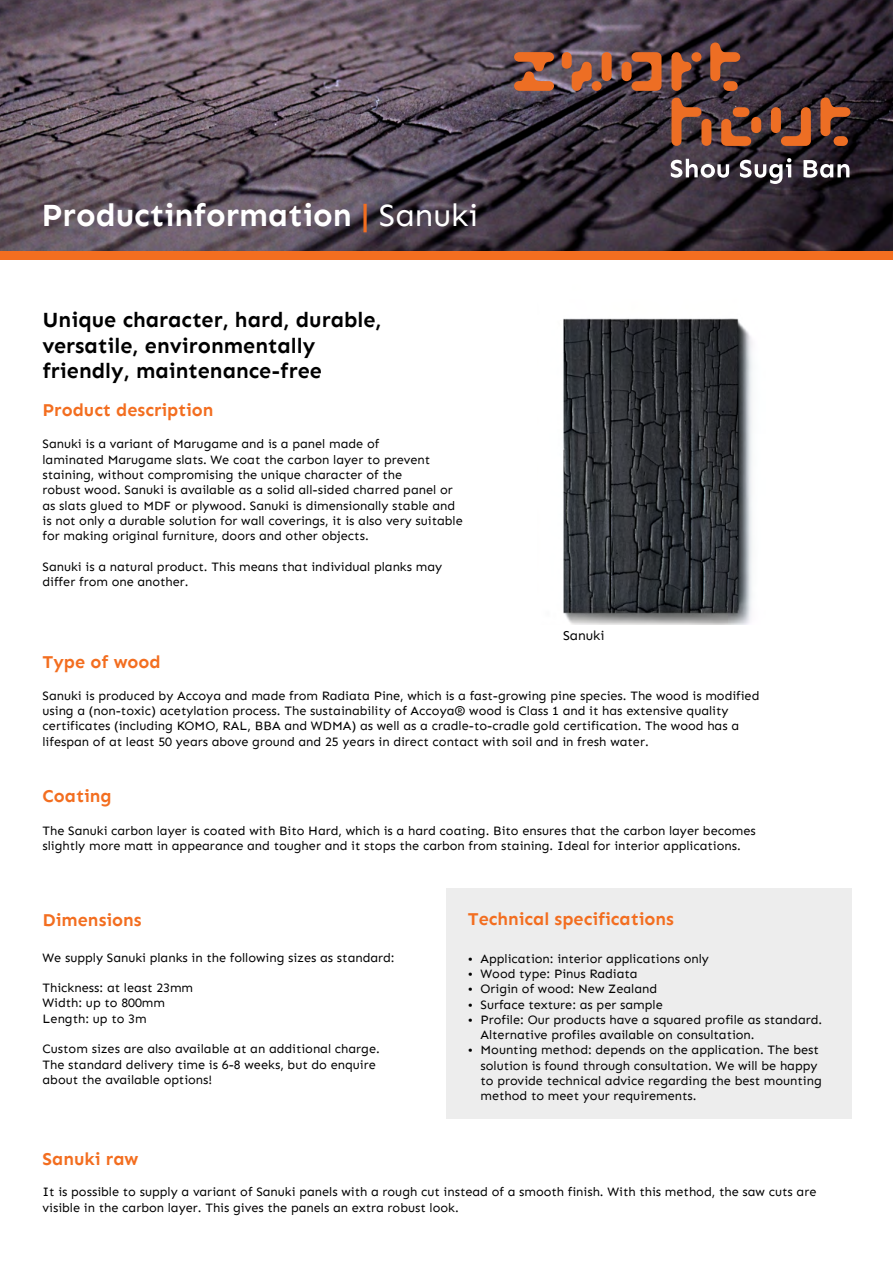
<style>
.page{position:relative;width:893px;height:1263px;background:#fff}
.page>*{position:absolute;margin:0;border:0;box-sizing:border-box;transform-origin:0 0}
.t1{font:700 32.25px "Sen";color:#fff}
.t2{font:700 21.6px/26px "Sen";color:#000}
.t3{font:700 18px "Sen";color:#f36e20}
.t4{font:13.5px "Sen";color:#000}
.t5{font:12.75px/15.3px "Sen";color:#000}
.s1{color:#f36e20}
.s2{font-weight:400}
</style>
<div class="page">
<img style="left:0;top:0;width:893px;height:251px">
<svg style="left:514px;top:52px;width:40px;height:39px;background:#b0603b"></svg>
<svg style="left:622px;top:52px;width:39px;height:39px;background:#a2532d"></svg>
<svg style="left:671px;top:52px;width:30px;height:39px"></svg>
<svg style="left:771px;top:107px;width:40px;height:39px;background:#914d2c"></svg>
<svg style="left:721px;top:107px;width:40px;height:39px;background:#884a2d"></svg>
<svg style="left:562px;top:52px;width:50px;height:39px;background:#9d5f48"></svg>
<svg style="left:710px;top:43px;width:30px;height:48px"></svg>
<svg style="left:820px;top:98px;width:30px;height:48px"></svg>
<svg style="left:671px;top:98px;width:40px;height:48px;background:#8c4d30"></svg>
<svg style="left:671px;top:158px;width:178px;height:26px"></svg>
<div style="left:0;top:251px;width:893px;height:8px;background:#f36e20"></div>
<img style="left:563px;top:318px;width:190px;height:306px">
<div style="left:446px;top:889px;width:405px;height:230px;background:#ededed"></div>
<h1 class="t1" style="left:42px;top:196px;width:438px">Productinformation <span class="s1">|</span> <span class="s2">Sanuki</span></h1>
<h2 class="t2" style="left:43px;top:307px;width:340px">Unique character, hard, durable, versatile, environmentally friendly, maintenance-free</h2>
<h3 class="t3" style="left:43px;top:400px;width:173px">Product description</h3>
<p class="t5" style="left:43px;top:436px;width:422px">Sanuki is a variant of Marugame and is a panel made of<br>laminated Marugame slats. We coat the carbon layer to prevent staining, without compromising the unique character of the<br>robust wood. Sanuki is available as a solid all-sided charred panel or as slats glued to MDF or plywood. Sanuki is dimensionally stable and is not only a durable solution for wall coverings, it is also very suitable for making original furniture, doors and other objects.</p>
<p class="t5" style="left:43px;top:559px;width:401px">Sanuki is a natural product. This means that individual planks may differ from one another.</p>
<h3 class="t3" style="left:43px;top:652px;width:120px">Type of wood</h3>
<p class="t4" style="left:563px;top:627px;width:43px">Sanuki</p>
<p class="t5" style="left:43px;top:688px;width:718px">Sanuki is produced by Accoya and made from Radiata Pine, which is a fast-growing pine species. The wood is modified using a (non-toxic) acetylation process. The sustainability of Accoya® wood is Class 1 and it has extensive quality certificates (including KOMO, RAL, BBA and WDMA) as well as a cradle-to-cradle gold certification. The wood has a lifespan of at least 50 years above ground and 25 years in direct contact with soil and in fresh water.</p>
<h3 class="t3" style="left:43px;top:786px;width:71px">Coating</h3>
<p class="t5" style="left:42px;top:823px;width:715px">The Sanuki carbon layer is coated with Bito Hard, which is a hard coating. Bito ensures that the carbon layer becomes slightly more matt in appearance and tougher and it stops the carbon from staining. Ideal for interior applications.</p>
<h3 class="t3" style="left:43px;top:909px;width:101px">Dimensions</h3>
<p class="t5" style="left:43px;top:949px;width:354px">We supply Sanuki planks in the following sizes as standard:</p>
<p class="t5" style="left:43px;top:980px;width:152px">Thickness: at least 23mm<br>Width: up to 800mm<br>Length: up to 3m</p>
<p class="t5" style="left:43px;top:1041px;width:339px">Custom sizes are also available at an additional charge.<br>The standard delivery time is 6-8 weeks, but do enquire about the available options!</p>
<h3 class="t3" style="left:43px;top:1149px;width:97px">Sanuki raw</h3>
<h3 class="t3" style="left:468px;top:908px;width:208px">Technical specifications</h3>
<p class="t5" style="left:468px;top:951px;width:243px">• Application: interior applications only</p>
<p class="t5" style="left:468px;top:966px;width:171px">• Wood type: Pinus Radiata</p>
<p class="t5" style="left:468px;top:981px;width:191px">• Origin of wood: New Zealand</p>
<p class="t5" style="left:468px;top:996px;width:197px">• Surface texture: as per sample</p>
<p class="t5" style="left:480px;top:1012px;width:343px;text-indent:-13px">• Profile: Our products have a squared profile as standard.<br>Alternative profiles available on consultation.</p>
<p class="t5" style="left:480px;top:1042px;width:343px;text-indent:-13px">• Mounting method: depends on the application. The best solution is found through consultation. We will be happy to provide technical advice regarding the best mounting method to meet your requirements.</p>
<p class="t5" style="left:42px;top:1184px;width:775px">It is possible to supply a variant of Sanuki panels with a rough cut instead of a smooth finish. With this method, the saw cuts are visible in the carbon layer. This gives the panels an extra robust look.</p>
</div>
